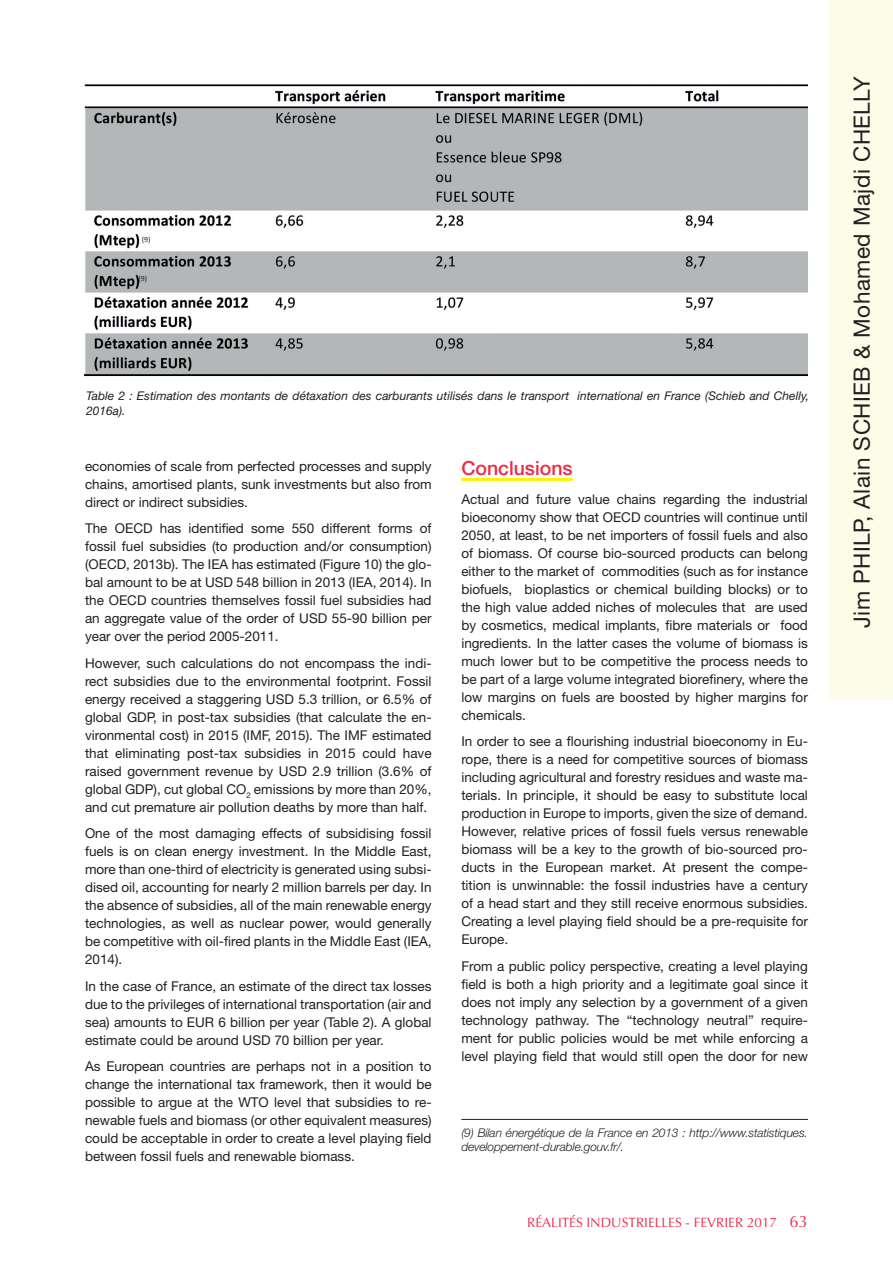
<style>
.page{position:relative;width:893px;height:1263px;background:#fff}
.page>*{position:absolute;margin:0;border:0;box-sizing:border-box;transform-origin:0 0}
.t1{font:22.5px "Helvetica Neue";letter-spacing:.02em;color:#231f20}
.t2{font:500 19.5px "Helvetica Neue";color:#ed2a48}
.t3{font:13.5px/18px "Helvetica Neue";color:#231f20;text-align:justify}
.t4{font:13.5px "Optima";color:#ed2a48}
.t5{font:italic 12px/14.4px "Helvetica Neue";color:#231f20}
.t6{font:italic 300 12px/14.4px "Helvetica Neue";letter-spacing:-.015em;color:#231f20}
.t7{font:7.8px "Calibri";color:#231f20}
.s1{font-size:16.5px}
</style>
<div class="page">
<hr style="left:461px;top:478px;width:112px;height:3px;background:#fff101">
<div style="left:829px;top:0;width:64px;height:699px;background:#fdfce8"></div>
<hr style="left:461px;top:1119px;width:347px;height:1px;background:#231f20">
<img style="left:85px;top:84px;width:722px;height:293px">
<p class="t7" style="left:142px;top:234px;width:10px">(9)</p>
<p class="t7" style="left:139px;top:273px;width:10px">(9)</p>
<p class="t5" style="left:86px;top:389px;width:724px">Table 2 : Estimation des montants de détaxation des carburants utilisés dans le transport international en France (Schieb and Chelly,<br>2016a).</p>
<p class="t3" style="left:85px;top:457px;width:348px">economies of scale from perfected processes and supply chains, amortised plants, sunk investments but also from direct or indirect subsidies.</p>
<p class="t3" style="left:85px;top:519px;width:348px">The OECD has identified some 550 different forms of fossil fuel subsidies (to production and/or consumption) (OECD, 2013b). The IEA has estimated (Figure 10) the glo&shy;bal amount to be at USD 548 billion in 2013 (IEA, 2014). In the OECD countries themselves fossil fuel subsidies had an aggregate value of the order of USD 55-90 billion per year over the period 2005-2011.</p>
<p class="t3" style="left:85px;top:654px;width:348px">However, such calculations do not encompass the indi&shy;rect subsidies due to the environmental footprint. Fossil energy received a staggering USD 5.3 trillion, or 6.5% of global GDP, in post-tax subsidies (that calculate the en&shy;vironmental cost) in 2015 (IMF, 2015). The IMF estimated that eliminating post-tax subsidies in 2015 could have raised government revenue by USD 2.9 trillion (3.6% of global GDP), cut global CO<sub>2</sub> emissions by more than 20%, and cut premature air pollution deaths by more than half.</p>
<p class="t3" style="left:85px;top:824px;width:348px">One of the most damaging effects of subsidising fossil fuels is on clean energy investment. In the Middle East, more than one-third of electricity is generated using subsi&shy;dised oil, accounting for nearly 2 million barrels per day. In the absence of subsidies, all of the main renewable energy technologies, as well as nuclear power, would generally be competitive with oil-fired plants in the Middle East (IEA, 2014).</p>
<p class="t3" style="left:85px;top:977px;width:348px">In the case of France, an estimate of the direct tax losses due to the privileges of international transportation (air and sea) amounts to EUR 6 billion per year (Table 2). A global estimate could be around USD 70 billion per year.</p>
<p class="t3" style="left:85px;top:1057px;width:348px">As European countries are perhaps not in a position to change the international tax framework, then it would be possible to argue at the WTO level that subsidies to re&shy;newable fuels and biomass (or other equivalent measures) could be acceptable in order to create a level playing field between fossil fuels and renewable biomass.</p>
<h2 class="t2" style="left:461px;top:457px;width:113px">Conclusions</h2>
<p class="t3" style="left:461px;top:490px;width:348px">Actual and future value chains regarding the industrial bioeconomy show that OECD countries will continue until 2050, at least, to be net importers of fossil fuels and also of biomass. Of course bio-sourced products can belong either to the market of commodities (such as for instance biofuels, bioplastics or chemical building blocks) or to the high value added niches of molecules that are used by cosmetics, medical implants, fibre materials or food ingredients. In the latter cases the volume of biomass is much lower but to be competitive the process needs to be part of a large volume integrated biorefinery, where the low margins on fuels are boosted by higher margins for chemicals.</p>
<p class="t3" style="left:461px;top:732px;width:348px">In order to see a flourishing industrial bioeconomy in Eu&shy;rope, there is a need for competitive sources of biomass including agricultural and forestry residues and waste ma&shy;terials. In principle, it should be easy to substitute local production in Europe to imports, given the size of demand.<br>However, relative prices of fossil fuels versus renewable biomass will be a key to the growth of bio-sourced pro&shy;ducts in the European market. At present the compe&shy;tition is unwinnable: the fossil industries have a century of a head start and they still receive enormous subsidies.<br>Creating a level playing field should be a pre-requisite for Europe.</p>
<p class="t3" style="left:461px;top:957px;width:348px">From a public policy perspective, creating a level playing field is both a high priority and a legitimate goal since it does not imply any selection by a government of a given technology pathway. The “technology neutral” require&shy;ment for public policies would be met while enforcing a level playing field that would still open the door for new</p>
<p class="t6" style="left:461px;top:1125px;width:348px">(9) Bilan énergétique de la France en 2013 : http://www.statistiques. developpement-durable.gouv.fr/.</p>
<p class="t4" style="left:527px;top:1214px;width:282px">RÉALITÉS INDUSTRIELLES - FEVRIER 2017 <span class="s1">63</span></p>
<h1 class="t1" style="left:848px;top:628px;width:553px;rotate:-90deg">Jim PHILP, Alain SCHIEB &amp; Mohamed Majdi CHELLY</h1>
</div>
